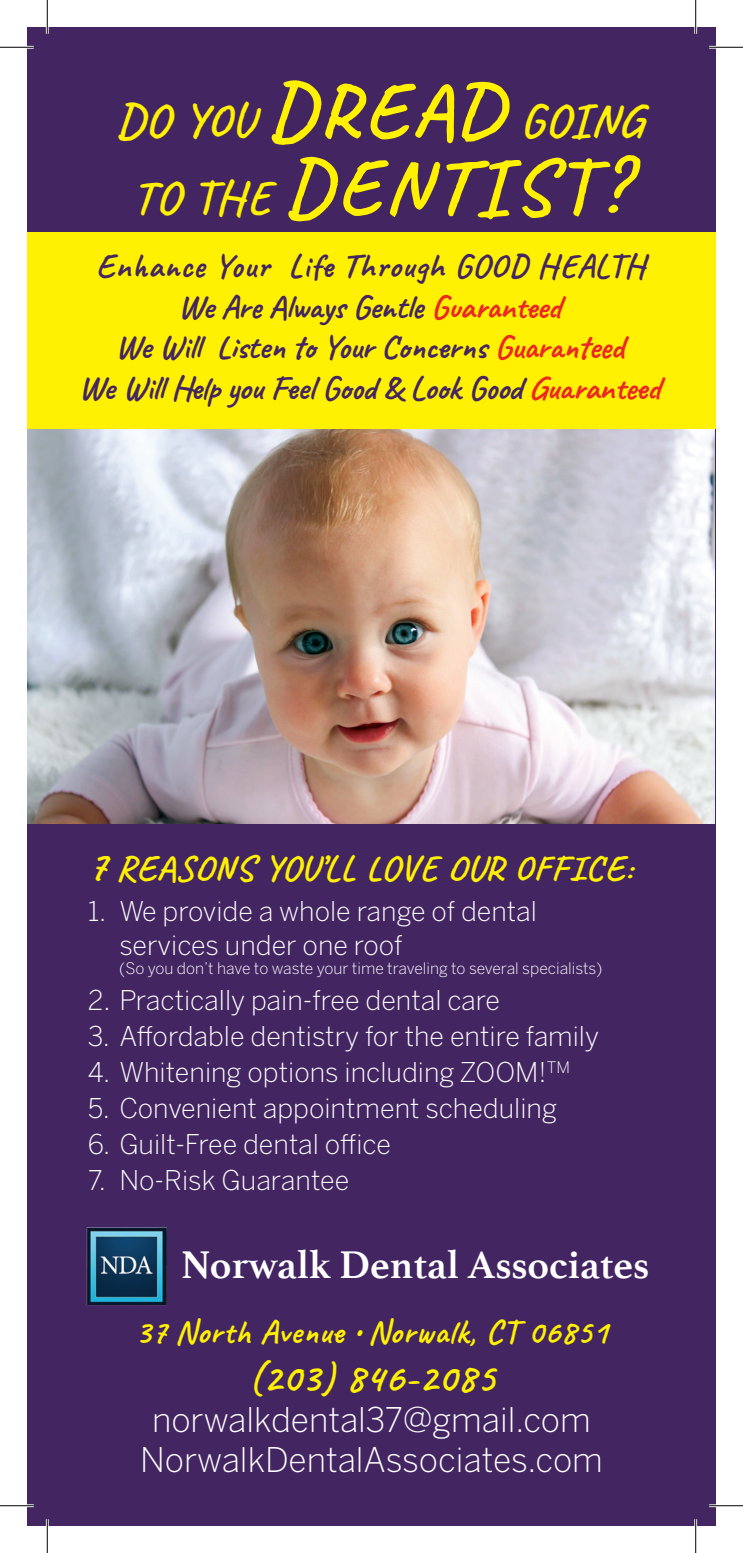
<style>
.page{position:relative;width:743px;height:1553px;background:#fff}
.page>*{position:absolute;margin:0;border:0;box-sizing:border-box;transform-origin:0 0}
.t1{font:700 78.75px "Caveat";letter-spacing:.06em;color:#fff101}
.t2{font:700 47.25px "Caveat";letter-spacing:.025em;color:#fff101}
.t3{font:700 40.5px "Athelas";color:#fff}
.t4{font:700 40.5px "Caveat";letter-spacing:.025em;color:#fff101}
.t5{font:700 36px "Caveat";letter-spacing:.025em;color:#fff101}
.t6{font:700 33.75px "Caveat";letter-spacing:-.01em;color:#432562}
.t7{font:300 33.75px "Benton Sans";color:#fff}
.t8{font:700 33.75px "Caveat";letter-spacing:.025em;color:#432562}
.t9{font:700 33.75px "Caveat";letter-spacing:.025em;color:#fff101}
.t10{font:300 27px "Benton Sans";color:#fff}
.t11{font:300 15.75px "Benton Sans";color:#fff}
.s1{font-size:78.75px}
.s2{font-size:47.25px}
.s3{color:#ea2824}
.s4{font-size:42.75px}
</style>
<div class="page">
<div style="left:27px;top:27px;width:689px;height:1499px;background:#432562"></div>
<img style="left:27px;top:428px;width:687px;height:395px">
<div style="left:27px;top:232px;width:689px;height:196px;background:#fff101"></div>
<img style="left:86px;top:1227px;width:81px;height:79px">
<hr style="left:0;top:46px;width:34px;height:3px;background:#fff">
<hr style="left:709px;top:46px;width:33px;height:3px;background:#fff">
<hr style="left:0;top:1504px;width:34px;height:3px;background:#fff">
<hr style="left:709px;top:1504px;width:33px;height:3px;background:#fff">
<hr style="left:46px;top:0;width:3px;height:34px;background:#fff">
<hr style="left:46px;top:1519px;width:3px;height:33px;background:#fff">
<hr style="left:694px;top:0;width:3px;height:34px;background:#fff">
<hr style="left:694px;top:1519px;width:3px;height:33px;background:#fff">
<hr style="left:0;top:47px;width:34px;height:1px;background:#000">
<hr style="left:709px;top:47px;width:33px;height:1px;background:#000">
<hr style="left:0;top:1505px;width:34px;height:1px;background:#000">
<hr style="left:709px;top:1505px;width:33px;height:1px;background:#000">
<hr style="left:47px;top:0;width:1px;height:34px;background:#000">
<hr style="left:47px;top:1519px;width:1px;height:33px;background:#000">
<hr style="left:695px;top:0;width:1px;height:34px;background:#000">
<hr style="left:695px;top:1519px;width:1px;height:33px;background:#000">
<p class="t2" style="left:116px;top:91px;width:528px">DO YOU <span class="s1">DREAD</span> GOING</p>
<p class="t1" style="left:133px;top:137px;width:495px"><span class="s2">TO THE</span> DENTIST?</p>
<p class="t8" style="left:95px;top:245px;width:550px">Enhance Your Life Through GOOD HEALTH</p>
<p class="t6" style="left:178px;top:285px;width:384px">We Are Always Gentle <span class="s3">Guaranteed</span></p>
<p class="t6" style="left:115px;top:326px;width:510px">We Will Listen to Your Concerns <span class="s3">Guaranteed</span></p>
<p class="t6" style="left:79px;top:366px;width:583px">We Will Help you Feel Good &amp; Look Good <span class="s3">Guaranteed</span></p>
<p class="t5" style="left:88px;top:846px;width:546px"><span class="s4">7</span> REASONS YOU’LL LOVE OUR OFFICE:</p>
<p class="t10" style="left:88px;top:895px;width:450px">1. We provide a whole range of dental</p>
<p class="t10" style="left:119px;top:929px;width:285px">services under one roof</p>
<p class="t11" style="left:119px;top:958px;width:484px">(So you don’t have to waste your time traveling to several specialists)</p>
<p class="t10" style="left:88px;top:984px;width:414px">2. Practically pain-free dental care</p>
<p class="t10" style="left:88px;top:1020px;width:513px">3. Affordable dentistry for the entire family</p>
<p class="t10" style="left:88px;top:1056px;width:483px">4. Whitening options including ZOOM!<sup>TM</sup></p>
<p class="t10" style="left:88px;top:1092px;width:470px">5. Convenient appointment scheduling</p>
<p class="t10" style="left:88px;top:1128px;width:305px">6. Guilt-Free dental office</p>
<p class="t10" style="left:88px;top:1164px;width:263px">7. No-Risk Guarantee</p>
<p class="t3" style="left:181px;top:1232px;width:469px">Norwalk Dental Associates</p>
<p class="t9" style="left:135px;top:1310px;width:473px">37 North Avenue • Norwalk, CT 06851</p>
<p class="t4" style="left:249px;top:1352px;width:247px">(203) 846-2085</p>
<p class="t7" style="left:152px;top:1399px;width:440px">norwalkdental37@gmail.com</p>
<p class="t7" style="left:140px;top:1440px;width:464px">NorwalkDentalAssociates.com</p>
</div>
